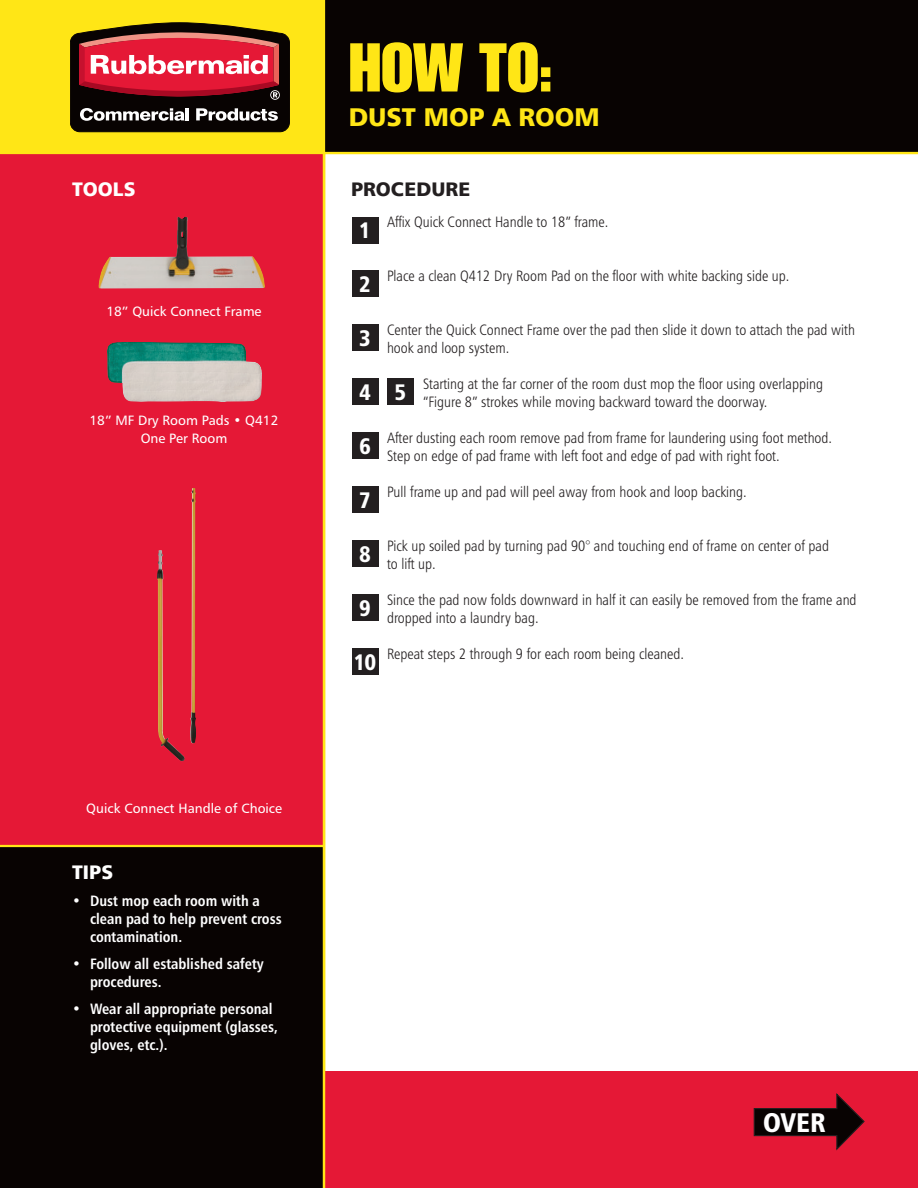
<style>
.page{position:relative;width:918px;height:1188px;background:#fff}
.page>*{position:absolute;margin:0;border:0;box-sizing:border-box;transform-origin:0 0}
.t1{font:67.5px "Impact";color:#ffe616}
.t2{font:27px "Humanist 777 BT Black Condensed B";color:#fff}
.t3{font:25.5px "Humanist 777 BT Black B";color:#ffe616}
.t4{font:22.5px "Humanist 777 BT Black Condensed B";color:#fff}
.t5{font:19.5px "Humanist 777 BT Black B";letter-spacing:.005em;color:#fff}
.t6{font:19.5px "Humanist 777 BT Black B";letter-spacing:.005em;color:#231f20}
.t7{font:15px/18px "Humanist 777 BT Light Condensed B";color:#231f20}
.t8{font:15px/18px "Humanist 777 BT Bold Condensed B";color:#fff}
.t9{font:13.5px/18px "Humanist 777 BT Roman B";color:#fff;text-align:center}
</style>
<div class="page">
<div style="left:270px;top:1071px;width:648px;height:117px;background:#e51836"></div>
<div style="left:0;top:135px;width:324px;height:851px;background:#e51836"></div>
<div style="left:0;top:846px;width:323px;height:342px;background:#080302"></div>
<img style="left:107px;top:342px;width:155px;height:60px">
<svg style="left:753px;top:1093px;width:112px;height:58px"></svg>
<div style="left:352px;top:217px;width:27px;height:27px;background:#231f20"></div>
<div style="left:352px;top:270px;width:27px;height:27px;background:#231f20"></div>
<div style="left:352px;top:324px;width:27px;height:27px;background:#231f20"></div>
<div style="left:352px;top:378px;width:27px;height:27px;background:#231f20"></div>
<div style="left:387px;top:378px;width:27px;height:27px;background:#231f20"></div>
<div style="left:352px;top:432px;width:27px;height:27px;background:#231f20"></div>
<div style="left:352px;top:486px;width:27px;height:27px;background:#231f20"></div>
<div style="left:352px;top:540px;width:27px;height:27px;background:#231f20"></div>
<div style="left:352px;top:594px;width:27px;height:27px;background:#231f20"></div>
<div style="left:352px;top:648px;width:27px;height:27px;background:#231f20"></div>
<hr style="left:0;top:845px;width:324px;height:2px;background:#ffe616">
<img style="left:98px;top:217px;width:167px;height:72px">
<img style="left:157px;top:488px;width:39px;height:274px">
<div style="left:324px;top:0;width:594px;height:153px;background:#080302"></div>
<div style="left:0;top:0;width:324px;height:153px;background:#ffe616"></div>
<svg style="left:70px;top:22px;width:220px;height:111px;background:#873a38"></svg>
<hr style="left:323px;top:0;width:2px;height:1188px;background:#ffe616">
<hr style="left:0;top:152px;width:918px;height:2px;background:#ffe616">
<h1 class="t1" style="left:349px;top:43px;width:207px">HOW TO:</h1>
<h3 class="t3" style="left:349px;top:106px;width:253px">DUST MOP A ROOM</h3>
<h3 class="t5" style="left:72px;top:180px;width:65px">TOOLS</h3>
<h3 class="t6" style="left:351px;top:180px;width:121px">PROCEDURE</h3>
<p class="t9" style="left:106px;top:302px;width:157px">18” Quick Connect Frame</p>
<p class="t9" style="left:90px;top:412px;width:190px">18” MF Dry Room Pads • Q412<br>One Per Room</p>
<p class="t9" style="left:86px;top:800px;width:197px">Quick Connect Handle of Choice</p>
<h3 class="t5" style="left:72px;top:864px;width:43px">TIPS</h3>
<p class="t8" style="left:90px;top:893px;width:193px;text-indent:-18px">• Dust mop each room with a clean pad to help prevent cross contamination.</p>
<p class="t8" style="left:90px;top:956px;width:175px;text-indent:-18px">• Follow all established safety procedures.</p>
<p class="t8" style="left:90px;top:1001px;width:189px;text-indent:-18px">• Wear all appropriate personal protective equipment (glasses, gloves, etc.).</p>
<h3 class="t4" style="left:359px;top:221px;width:13px">1</h3>
<p class="t7" style="left:387px;top:214px;width:223px">Affix Quick Connect Handle to 18” frame.</p>
<p class="t7" style="left:387px;top:268px;width:404px">Place a clean Q412 Dry Room Pad on the floor with white backing side up.</p>
<p class="t7" style="left:387px;top:322px;width:470px">Center the Quick Connect Frame over the pad then slide it down to attach the pad with hook and loop system.</p>
<p class="t7" style="left:423px;top:376px;width:402px">Starting at the far corner of the room dust mop the floor using overlapping “Figure 8” strokes while moving backward toward the doorway.</p>
<p class="t7" style="left:387px;top:430px;width:447px">After dusting each room remove pad from frame for laundering using foot method.<br>Step on edge of pad frame with left foot and edge of pad with right foot.</p>
<p class="t7" style="left:387px;top:484px;width:361px">Pull frame up and pad will peel away from hook and loop backing.</p>
<p class="t7" style="left:387px;top:538px;width:444px">Pick up soiled pad by turning pad 90° and touching end of frame on center of pad to lift up.</p>
<p class="t7" style="left:387px;top:592px;width:471px">Since the pad now folds downward in half it can easily be removed from the frame and dropped into a laundry bag.</p>
<p class="t7" style="left:387px;top:646px;width:299px">Repeat steps 2 through 9 for each room being cleaned.</p>
<h3 class="t4" style="left:359px;top:274px;width:13px">2</h3>
<h3 class="t4" style="left:359px;top:328px;width:13px">3</h3>
<h3 class="t4" style="left:359px;top:382px;width:49px">4 5</h3>
<h3 class="t4" style="left:359px;top:436px;width:13px">6</h3>
<h3 class="t4" style="left:359px;top:490px;width:13px">7</h3>
<h3 class="t4" style="left:359px;top:544px;width:13px">8</h3>
<h3 class="t4" style="left:359px;top:598px;width:13px">9</h3>
<h3 class="t4" style="left:354px;top:652px;width:24px">10</h3>
<h2 class="t2" style="left:763px;top:1111px;width:64px">OVER</h2>
</div>
